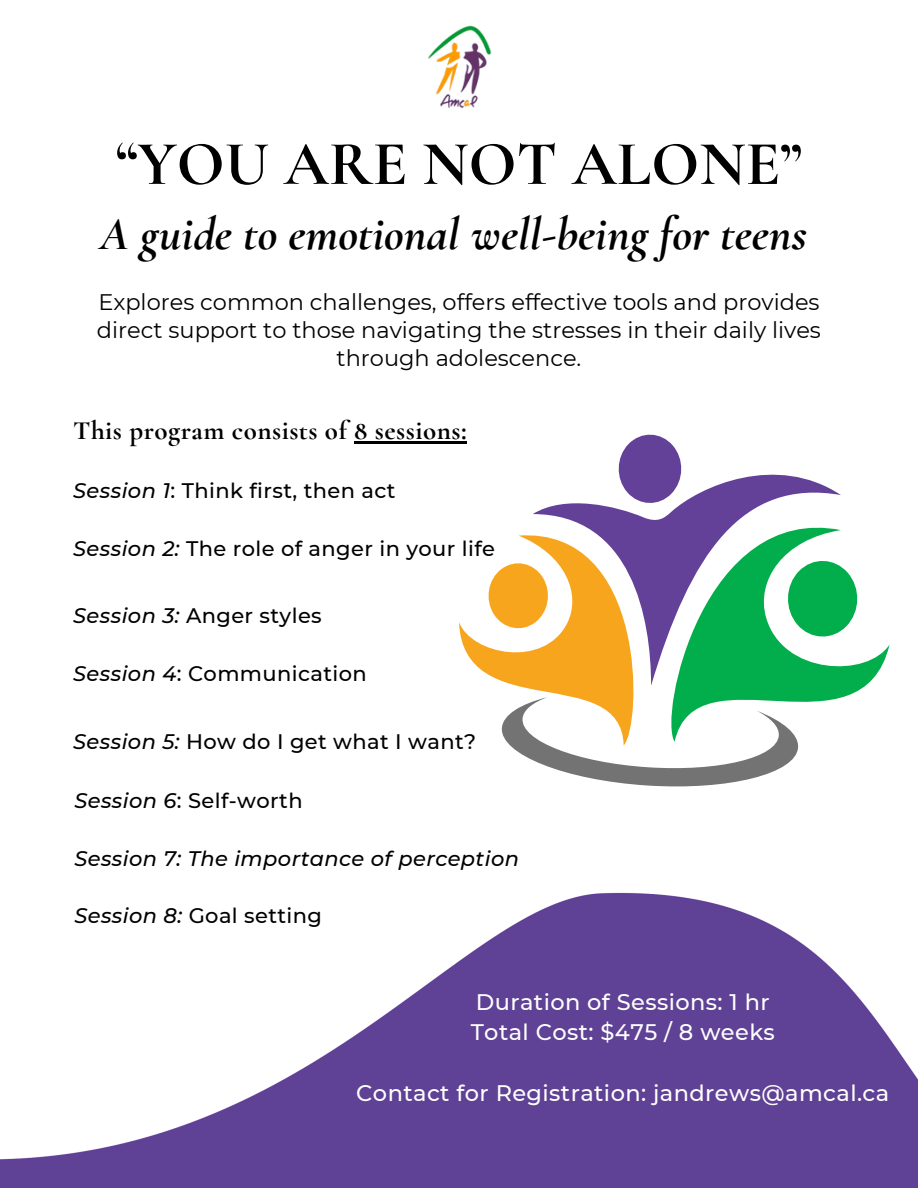
<style>
.page{position:relative;width:918px;height:1188px;background:#fff}
.page>*{position:absolute;margin:0;border:0;box-sizing:border-box;transform-origin:0 0}
.t1{font:700 63px "Cormorant Garamond";color:#000}
.t2{font:italic 700 48px "Cormorant Garamond";color:#000}
.t3{font:700 27px "Cormorant Garamond";letter-spacing:.02em;color:#000}
.t4{font:22.5px/28.2px "Montserrat";color:#000;text-align:center}
.t5{font:500 22.5px/30.3px "Montserrat";letter-spacing:.02em;color:#fefefd}
.t6{font:500 21px "Montserrat";letter-spacing:.02em;color:#000}
.t7{font:italic 500 21px "Montserrat";letter-spacing:.02em;color:#000}
.s1{font-style:italic}
</style>
<div class="page">
<img style="left:428px;top:25px;width:63px;height:84px">
<img style="left:0;top:892px;width:918px;height:296px">
<svg style="left:861px;top:644px;width:29px;height:45px"></svg>
<svg style="left:623px;top:434px;width:54px;height:18px"></svg>
<svg style="left:459px;top:535px;width:402px;height:252px"></svg>
<svg style="left:533px;top:452px;width:308px;height:234px"></svg>
<hr style="left:354px;top:442px;width:113px;height:2px;background:#000">
<p class="t1" style="left:116px;top:126px;width:687px">“YOU ARE NOT ALONE”</p>
<p class="t2" style="left:100px;top:205px;width:708px">A guide to emotional well-being for teens</p>
<p class="t4" style="left:97px;top:288px;width:726px">Explores common challenges, offers effective tools and provides direct support to those navigating the stresses in their daily lives through adolescence.</p>
<h3 class="t3" style="left:73px;top:414px;width:395px">This program consists of 8 sessions:</h3>
<h3 class="t6" style="left:73px;top:477px;width:324px"><span class="s1">Session 1</span>: Think first, then act</h3>
<h3 class="t6" style="left:73px;top:536px;width:423px"><span class="s1">Session 2:</span> The role of anger in your life</h3>
<h3 class="t6" style="left:73px;top:603px;width:250px"><span class="s1">Session 3:</span> Anger styles</h3>
<h3 class="t6" style="left:73px;top:661px;width:295px"><span class="s1">Session 4</span>: Communication</h3>
<h3 class="t6" style="left:73px;top:729px;width:405px"><span class="s1">Session 5:</span> How do I get what I want?</h3>
<h3 class="t6" style="left:74px;top:787px;width:230px"><span class="s1">Session 6</span>: Self-worth</h3>
<h3 class="t7" style="left:74px;top:846px;width:446px">Session 7: The importance of perception</h3>
<h3 class="t6" style="left:74px;top:903px;width:249px"><span class="s1">Session 8:</span> Goal setting</h3>
<p class="t5" style="left:471px;top:987px;width:306px">Duration of Sessions: 1 hr<br>Total Cost: $475 / 8 weeks</p>
<h2 class="t5" style="left:356px;top:1078px;width:534px">Contact for Registration: jandrews@amcal.ca</h2>
</div>
